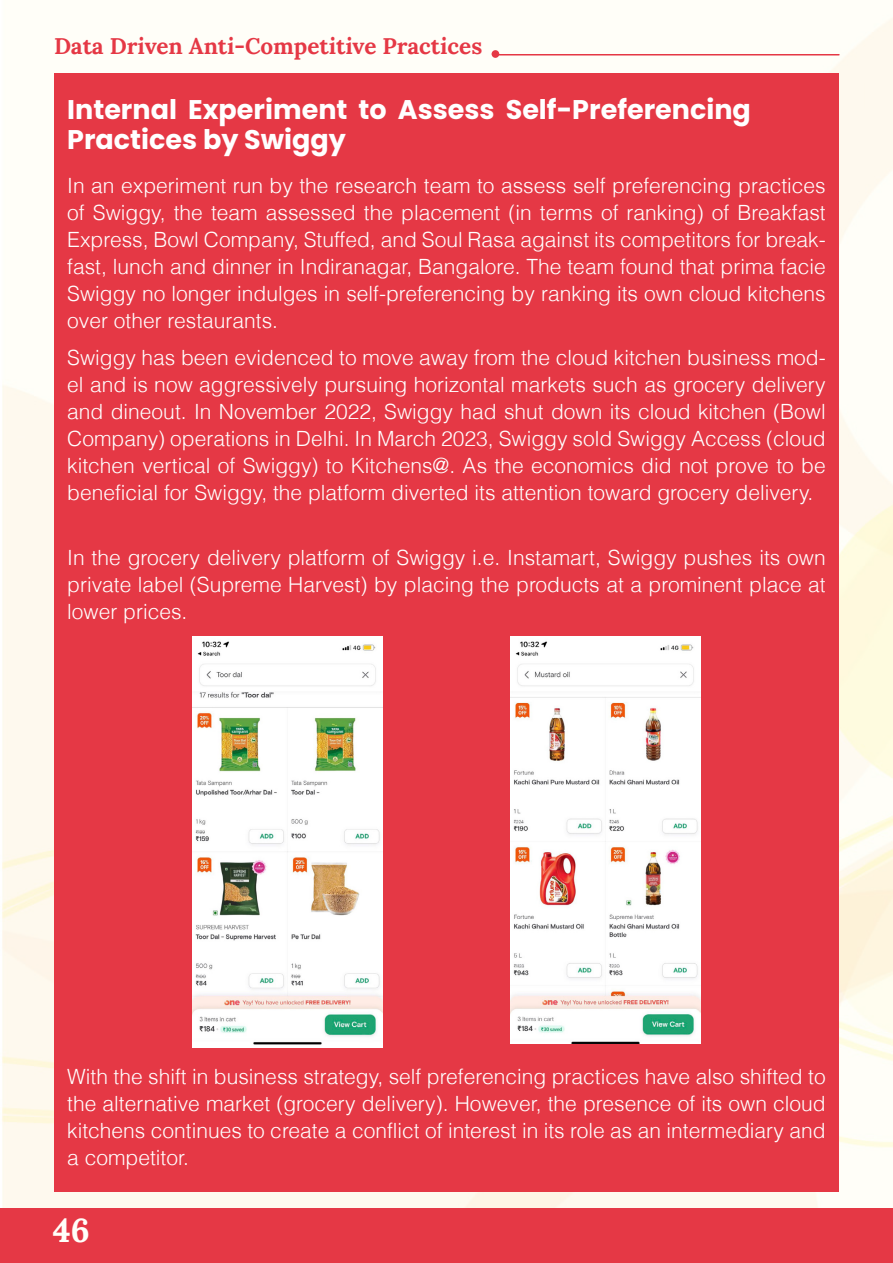
<style>
.page{position:relative;width:893px;height:1263px;background:#fff}
.page>*{position:absolute;margin:0;border:0;box-sizing:border-box;transform-origin:0 0}
.t1{font:700 33px "Lora";color:#fffff9}
.t2{font:700 27px/30px "Poppins";color:#fff}
.t3{font:700 22.5px "Lora";color:#e53845}
.t4{font:300 21px/27px "Helvetica";color:#fff;text-align:justify}
</style>
<div class="page">
<img style="left:0;top:17px;width:893px;height:1192px">
<div style="left:0;top:1209px;width:893px;height:54px;background:#e53845"></div>
<hr style="left:496px;top:54px;width:343px;height:2px;background:#e53845">
<div style="left:492px;top:50px;width:7px;height:8px;background:#e53845;border-radius:50%"></div>
<div style="left:54px;top:74px;width:785px;height:1118px;background:#e53845"></div>
<img style="left:193px;top:636px;width:190px;height:412px">
<img style="left:510px;top:636px;width:190px;height:407px">
<p class="t3" style="left:54px;top:31px;width:430px">Data Driven Anti-Competitive Practices</p>
<p class="t2" style="left:67px;top:95px;width:685px">Internal Experiment to Assess Self-Preferencing<br>Practices by Swiggy</p>
<p class="t4" style="left:67px;top:172px;width:760px">In an experiment run by the research team to assess self preferencing practices of Swiggy, the team assessed the placement (in terms of ranking) of Breakfast Express, Bowl Company, Stuffed, and Soul Rasa against its competitors for break&shy;fast, lunch and dinner in Indiranagar, Bangalore. The team found that prima facie Swiggy no longer indulges in self-preferencing by ranking its own cloud kitchens over other restaurants.</p>
<p class="t4" style="left:67px;top:344px;width:760px">Swiggy has been evidenced to move away from the cloud kitchen business mod&shy;el and is now aggressively pursuing horizontal markets such as grocery delivery and dineout. In November 2022, Swiggy had shut down its cloud kitchen (Bowl Company) operations in Delhi. In March 2023, Swiggy sold Swiggy Access (cloud kitchen vertical of Swiggy) to Kitchens@. As the economics did not prove to be beneficial for Swiggy, the platform diverted its attention toward grocery delivery.</p>
<p class="t4" style="left:67px;top:544px;width:760px">In the grocery delivery platform of Swiggy i.e. Instamart, Swiggy pushes its own private label (Supreme Harvest) by placing the products at a prominent place at lower prices.</p>
<p class="t4" style="left:67px;top:1063px;width:760px">With the shift in business strategy, self preferencing practices have also shifted to the alternative market (grocery delivery). However, the presence of its own cloud kitchens continues to create a conflict of interest in its role as an intermediary and a competitor.</p>
<h1 class="t1" style="left:53px;top:1208px;width:39px">46</h1>
</div>
